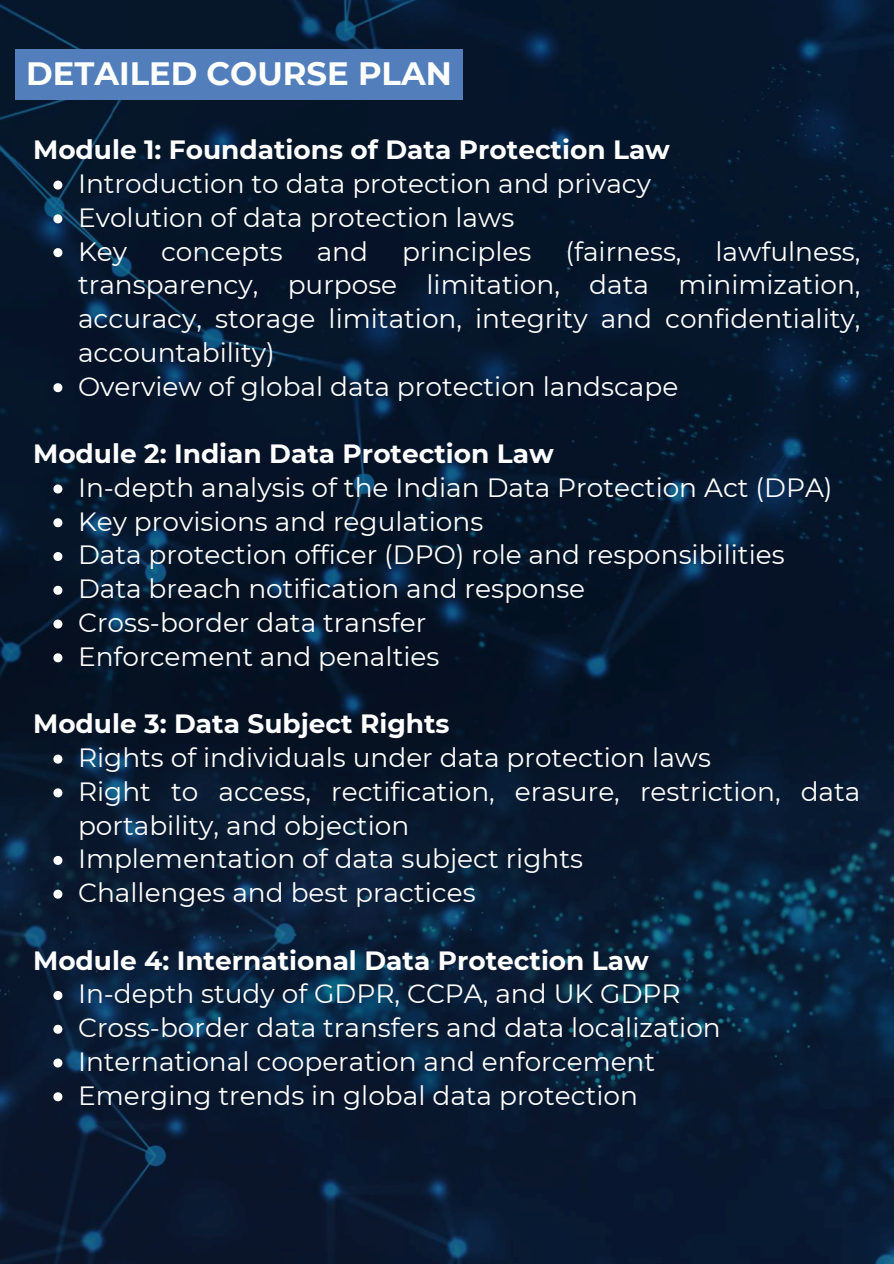
<style>
.page{position:relative;width:894px;height:1264px;background:#fff}
.page>*{position:absolute;margin:0;border:0;box-sizing:border-box;transform-origin:0 0}
.t1{font:700 32.25px "Montserrat";color:#fff}
.t2{font:26.4px/33.8px "Montserrat";color:#fff}
.t3{font:700 26.4px "Montserrat";color:#fff}
</style>
<div class="page">
<img style="left:0;top:0;width:893px;height:1263px">
<div style="left:15px;top:49px;width:447px;height:51px;background:#527fbb"></div>
<svg style="left:53px;top:180px;width:9px;height:9px"></svg>
<svg style="left:53px;top:214px;width:9px;height:9px"></svg>
<svg style="left:53px;top:248px;width:9px;height:9px"></svg>
<svg style="left:53px;top:383px;width:9px;height:9px"></svg>
<svg style="left:53px;top:484px;width:9px;height:9px"></svg>
<svg style="left:53px;top:518px;width:9px;height:9px"></svg>
<svg style="left:53px;top:552px;width:9px;height:9px"></svg>
<svg style="left:53px;top:585px;width:9px;height:9px"></svg>
<svg style="left:53px;top:619px;width:9px;height:9px"></svg>
<svg style="left:53px;top:653px;width:9px;height:9px"></svg>
<svg style="left:53px;top:754px;width:9px;height:9px"></svg>
<svg style="left:53px;top:788px;width:9px;height:9px"></svg>
<svg style="left:53px;top:855px;width:9px;height:9px"></svg>
<svg style="left:53px;top:889px;width:9px;height:9px"></svg>
<svg style="left:53px;top:990px;width:9px;height:9px"></svg>
<svg style="left:53px;top:1024px;width:9px;height:9px"></svg>
<svg style="left:53px;top:1058px;width:9px;height:9px"></svg>
<svg style="left:53px;top:1092px;width:9px;height:9px"></svg>
<p class="t1" style="left:26px;top:53px;width:427px">DETAILED COURSE PLAN</p>
<p class="t3" style="left:33px;top:134px;width:638px">Module 1: Foundations of Data Protection Law</p>
<p class="t2" style="left:78px;top:167px;width:574px">Introduction to data protection and privacy<br>Evolution of data protection laws<br>Key</p>
<p class="t2" style="left:78px;top:234px;width:783px;text-indent:637px">lawfulness, transparency, purpose limitation, data minimization, accuracy, storage limitation, integrity and confidentiality, accountability)<br>Overview of global data protection landscape</p>
<p class="t2" style="left:161px;top:234px;width:123px">concepts</p>
<p class="t2" style="left:316px;top:234px;width:53px">and</p>
<p class="t2" style="left:402px;top:234px;width:131px">principles</p>
<p class="t2" style="left:565px;top:234px;width:118px">(fairness,</p>
<p class="t3" style="left:33px;top:437px;width:522px">Module 2: Indian Data Protection Law</p>
<p class="t2" style="left:78px;top:470px;width:755px">In-depth analysis of the Indian Data Protection Act (DPA)<br>Key provisions and regulations<br>Data protection officer (DPO) role and responsibilities Data breach notification and response<br>Cross-border data transfer<br>Enforcement and penalties</p>
<p class="t3" style="left:33px;top:707px;width:418px">Module 3: Data Subject Rights</p>
<p class="t2" style="left:78px;top:740px;width:783px">Rights of individuals under data protection laws<br>Right to access, rectification, erasure, restriction, data portability, and objection<br>Implementation of data subject rights<br>Challenges and best practices</p>
<p class="t3" style="left:33px;top:944px;width:617px">Module 4: International Data Protection Law</p>
<p class="t2" style="left:78px;top:977px;width:644px">In-depth study of GDPR, CCPA, and UK GDPR Cross-border data transfers and data localization International cooperation and enforcement Emerging trends in global data protection</p>
</div>
